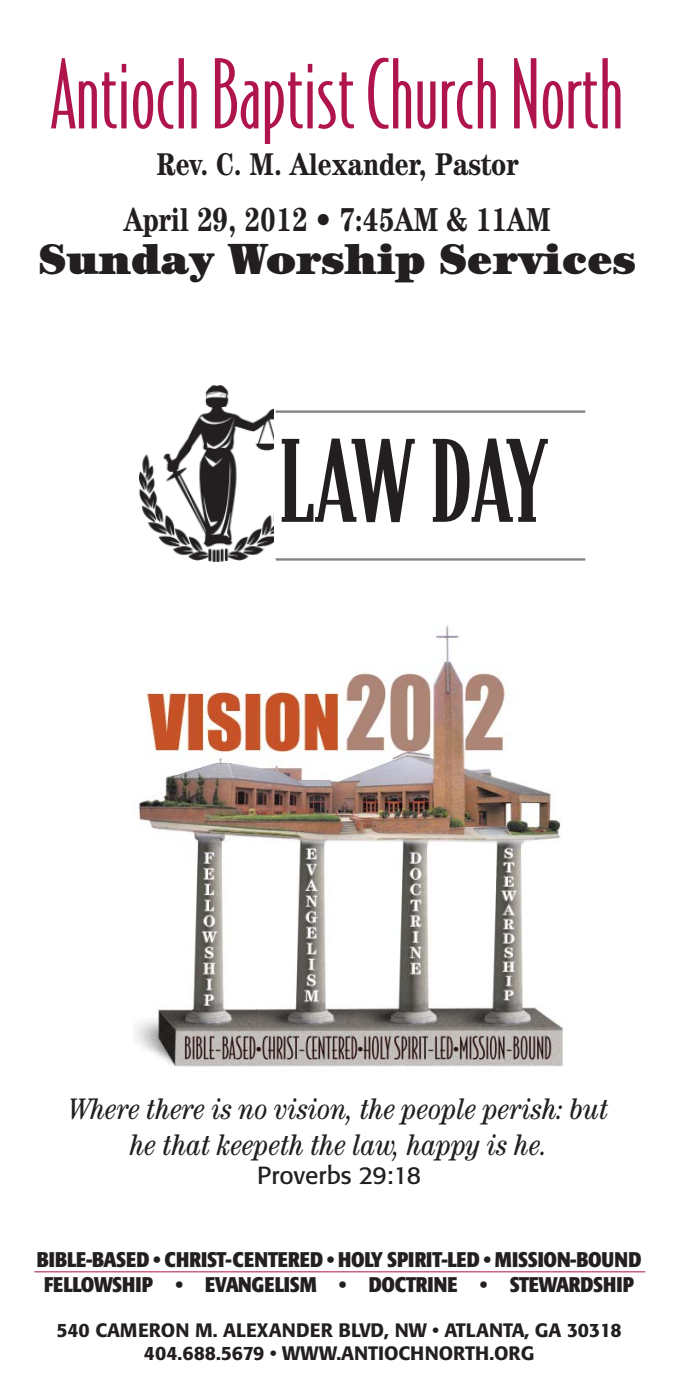
<style>
.page{position:relative;width:675px;height:1386px;background:#fff}
.page>*{position:absolute;margin:0;border:0;box-sizing:border-box;transform-origin:0 0}
.t1{font:500 107.45px "Bodega Serif";letter-spacing:-.035em;color:#231f20}
.t2{font:300 91px "Bodega Sans";color:#b0144d}
.t3{font:900 43.75px "Century";color:#231f20;scale:.95 1}
.t4{font:700 condensed 33.25px "Century";color:#231f20;scale:.95 1}
.t5{font:700 condensed 31.5px "Century";color:#231f20}
.t6{font:italic condensed 29.75px/35.7px "Century";color:#231f20;text-align:center}
.t7{font:24.5px "Formata";color:#231f20}
.t8{font:700 condensed 21px/25.2px "Formata";letter-spacing:-.01em;color:#231f20;text-align:center}
.t9{font:500 19.25px/23.1px "Formata";color:#231f20;text-align:center}
</style>
<div class="page">
<hr style="left:34px;top:1271px;width:610px;height:1px;background:#b0144d">
<img style="left:134px;top:625px;width:429px;height:442px">
<img style="left:140px;top:385px;width:133px;height:176px">
<hr style="left:275px;top:410px;width:309px;height:3px;background:#808285">
<hr style="left:275px;top:558px;width:309px;height:3px;background:#808285">
<p class="t2" style="left:51px;top:58px;width:573px">Antioch Baptist Church North</p>
<p class="t5" style="left:156px;top:153px;width:364px">Rev. C. M. Alexander, Pastor</p>
<p class="t4" style="left:124px;top:208px;width:450px">April 29, 2012 • 7:45AM &amp; 11AM</p>
<p class="t3" style="left:39px;top:244px;width:629px">Sunday Worship Services</p>
<p class="t1" style="left:279px;top:438px;width:270px">LAW DAY</p>
<p class="t6" style="left:69px;top:1094px;width:540px">Where there is no vision, the people perish: but he that keepeth the law, happy is he.</p>
<p class="t7" style="left:257px;top:1164px;width:165px">Proverbs 29:18</p>
<p class="t8" style="left:37px;top:1249px;width:605px">BIBLE-BASED • CHRIST-CENTERED • HOLY SPIRIT-LED • MISSION-BOUND<br>FELLOWSHIP • EVANGELISM • DOCTRINE • STEWARDSHIP</p>
<p class="t9" style="left:56px;top:1320px;width:566px">540 CAMERON M. ALEXANDER BLVD, NW • ATLANTA, GA 30318<br>404.688.5679 • WWW.ANTIOCHNORTH.ORG</p>
</div>
